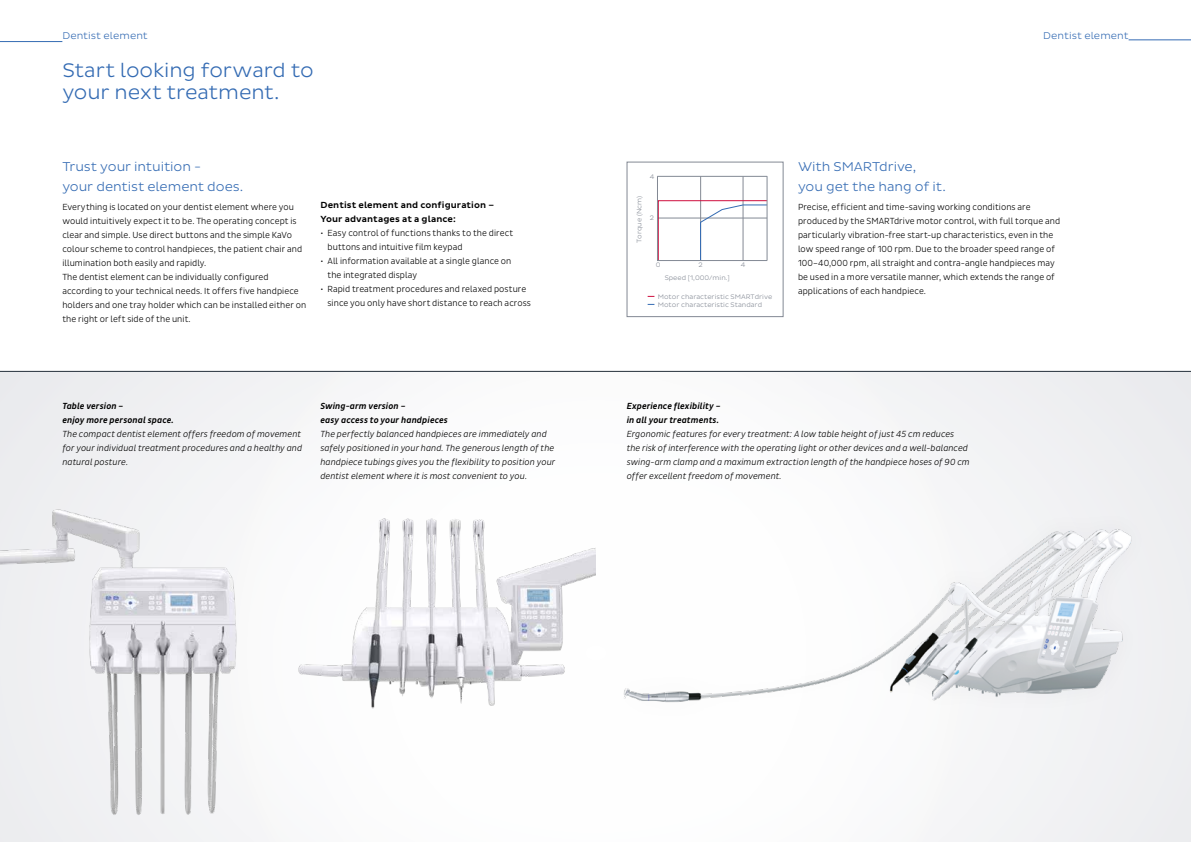
<style>
.page{position:relative;width:1191px;height:842px;background:#fff}
.page>*{position:absolute;margin:0;border:0;box-sizing:border-box;transform-origin:0 0}
.t1{font:300 20px/22px "Pluto Sans";letter-spacing:-.01em;color:#346bb3}
.t2{font:300 13px/19px "Pluto Sans";letter-spacing:-.005em;color:#346bb3}
.t3{font:300 10px "Pluto Sans";letter-spacing:.01em;color:#346bb3}
.t4{font:300 9px/14px "Pluto Sans Cond";letter-spacing:.01em;color:#000}
.t5{font:italic 300 9px/14px "Pluto Sans Cond";letter-spacing:.01em;color:#000}
.t6{font:italic 500 9px/14px "Pluto Sans Cond";letter-spacing:.01em;color:#000}
.t7{font:500 9px/14px "Pluto Sans";letter-spacing:.01em;color:#000}
.t8{font:300 6.7px/8px "Pluto Sans";color:#838994}
</style>
<div class="page">
<hr style="left:0;top:41px;width:62px;height:1px;background:#346bb3">
<hr style="left:1128px;top:40px;width:63px;height:1px;background:#346bb3">
<div style="left:0;top:371px;width:1191px;height:471px;background:#f0f0f2"></div>
<div style="left:318px;top:372px;width:629px;height:470px;background:#fcfcfc"></div>
<div style="left:626px;top:162px;width:157px;height:155px;border:1px solid #838994"></div>
<svg style="left:657px;top:176px;width:111px;height:85px"></svg>
<hr style="left:767px;top:176px;width:1px;height:84px;background:#838994">
<hr style="left:0;top:371px;width:1191px;height:1px;background:#25303b">
<img style="left:352px;top:493px;width:243px;height:265px">
<div style="left:601px;top:506px;width:552px;height:219px;background:#fbfcfc"></div>
<img style="left:624px;top:513px;width:508px;height:189px">
<img style="left:0;top:454px;width:352px;height:378px">
<p class="t3" style="left:62px;top:30px;width:87px">Dentist element</p>
<p class="t3" style="left:1043px;top:30px;width:87px">Dentist element</p>
<h1 class="t1" style="left:62px;top:60px;width:253px">Start looking forward to your next treatment.</h1>
<h2 class="t2" style="left:62px;top:158px;width:182px">Trust your intuition -<br>your dentist element does.</h2>
<p class="t4" style="left:62px;top:200px;width:245px">Everything is located on your dentist element where you would intuitively expect it to be. The operating concept is clear and simple. Use direct buttons and the simple KaVo colour scheme to control handpieces, the patient chair and illumination both easily and rapidly.<br>The dentist element can be individually configured according to your technical needs. It offers five handpiece holders and one tray holder which can be installed either on the right or left side of the unit.</p>
<p class="t7" style="left:320px;top:198px;width:175px">Dentist element and configuration –<br>Your advantages at a glance:</p>
<p class="t4" style="left:327px;top:226px;width:187px;text-indent:-7px">• Easy control of functions thanks to the direct buttons and intuitive film keypad</p>
<p class="t4" style="left:327px;top:254px;width:185px;text-indent:-7px">• All information available at a single glance on the integrated display</p>
<p class="t4" style="left:327px;top:282px;width:205px;text-indent:-7px">• Rapid treatment procedures and relaxed posture since you only have short distance to reach across</p>
<p class="t6" style="left:62px;top:399px;width:113px">Table version –<br>enjoy more personal space.</p>
<p class="t5" style="left:62px;top:427px;width:241px">The compact dentist element offers freedom of movement for your individual treatment procedures and a healthy and natural posture.</p>
<p class="t6" style="left:320px;top:399px;width:129px">Swing-arm version –<br>easy access to your handpieces</p>
<p class="t5" style="left:320px;top:427px;width:236px">The perfectly balanced handpieces are immediately and safely positioned in your hand. The generous length of the handpiece tubings gives you the flexibility to position your dentist element where it is most convenient to you.</p>
<p class="t8" style="left:650px;top:173px;width:6px">4</p>
<p class="t8" style="left:650px;top:214px;width:6px">2</p>
<p class="t8" style="left:635px;top:243px;width:48px;rotate:-90deg">Torque (Ncm)</p>
<p class="t8" style="left:656px;top:261px;width:6px">0</p>
<p class="t8" style="left:698px;top:261px;width:6px">2</p>
<p class="t8" style="left:741px;top:261px;width:6px">4</p>
<p class="t8" style="left:664px;top:273px;width:67px">Speed [1,000/min.]</p>
<p class="t8" style="left:658px;top:293px;width:116px">Motor characteristic SMARTdrive<br>Motor characteristic Standard</p>
<h2 class="t2" style="left:798px;top:158px;width:149px">With SMARTdrive,<br>you get the hang of it.</h2>
<p class="t4" style="left:798px;top:200px;width:264px">Precise, efficient and time-saving working conditions are produced by the SMARTdrive motor control, with full torque and particularly vibration-free start-up characteristics, even in the low speed range of 100 rpm. Due to the broader speed range of 100–40,000 rpm, all straight and contra-angle handpieces may be used in a more versatile manner, which extends the range of applications of each handpiece.</p>
<p class="t6" style="left:626px;top:399px;width:95px">Experience flexibility – in all your treatments.</p>
<p class="t5" style="left:626px;top:427px;width:344px">Ergonomic features for every treatment: A low table height of just 45 cm reduces the risk of interference with the operating light or other devices and a well-balanced swing-arm clamp and a maximum extraction length of the handpiece hoses of 90 cm offer excellent freedom of movement.</p>
</div>
